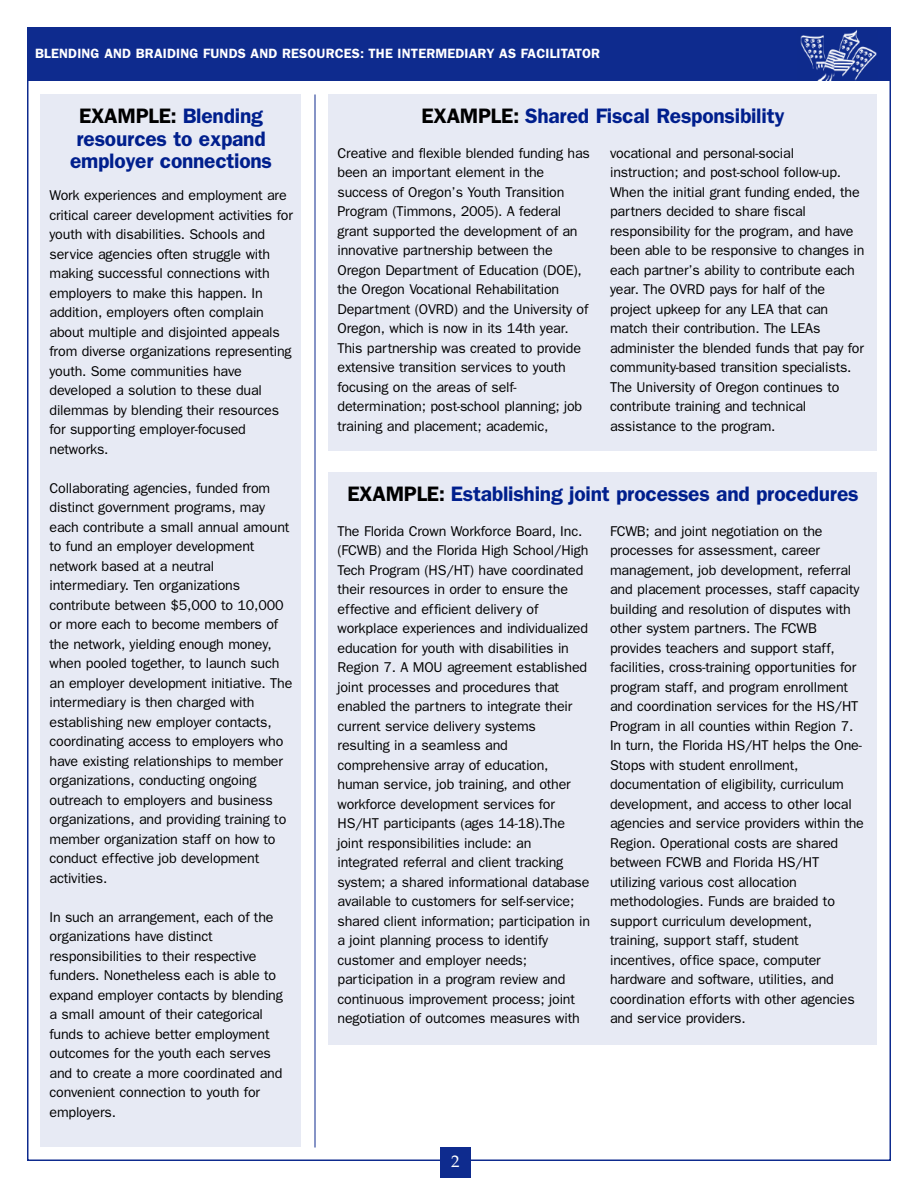
<style>
.page{position:relative;width:918px;height:1188px;background:#fff}
.page>*{position:absolute;margin:0;border:0;box-sizing:border-box;transform-origin:0 0}
.t1{font:600 21px/22.5px "Franklin Gothic";letter-spacing:-.01em;color:#001f8d;text-align:center}
.t2{font:16.5px "Book Antiqua";color:#fff}
.t3{font:14.25px/19.5px "Franklin Gothic";letter-spacing:-.01em;color:#000}
.t4{font:600 13.5px "Franklin Gothic";letter-spacing:.01em;color:#fff}
.s1{color:#000}
</style>
<div class="page">
<div style="left:27px;top:27px;width:864px;height:54px;background:#0e2b8e"></div>
<img style="left:800px;top:30px;width:77px;height:50px">
<hr style="left:315px;top:94px;width:1px;height:1054px;background:#0e2b8e">
<div style="left:40px;top:94px;width:262px;height:1054px;background:#e7eaf4"></div>
<div style="left:328px;top:94px;width:550px;height:358px;background:#e7eaf4"></div>
<div style="left:328px;top:472px;width:550px;height:573px;background:#e7eaf4"></div>
<div style="left:440px;top:1148px;width:30px;height:30px;background:#0e2b8e"></div>
<p class="t4" style="left:35px;top:45px;width:566px">BLENDING AND BRAIDING FUNDS AND RESOURCES: THE INTERMEDIARY AS FACILITATOR</p>
<h1 class="t1" style="left:70px;top:105px;width:204px"><span class="s1">EXAMPLE:</span> Blending resources to expand employer connections</h1>
<p class="t3" style="left:50px;top:186px;width:245px">Work experiences and employment are critical career development activities for youth with disabilities. Schools and service agencies often struggle with making successful connections with employers to make this happen. In addition, employers often complain about multiple and disjointed appeals from diverse organizations representing youth. Some communities have developed a solution to these dual dilemmas by blending their resources for supporting employer-focused networks.</p>
<p class="t3" style="left:50px;top:478px;width:244px">Collaborating agencies, funded from distinct government programs, may each contribute a small annual amount to fund an employer development network based at a neutral intermediary. Ten organizations contribute between $5,000 to 10,000 or more each to become members of the network, yielding enough money, when pooled together, to launch such an employer development initiative. The intermediary is then charged with establishing new employer contacts, coordinating access to employers who have existing relationships to member organizations, conducting ongoing outreach to employers and business organizations, and providing training to member organization staff on how to conduct effective job development activities.</p>
<p class="t3" style="left:50px;top:907px;width:235px">In such an arrangement, each of the organizations have distinct responsibilities to their respective funders. Nonetheless each is able to expand employer contacts by blending a small amount of their categorical funds to achieve better employment outcomes for the youth each serves and to create a more coordinated and convenient connection to youth for employers.</p>
<h1 class="t1" style="left:422px;top:105px;width:364px"><span class="s1">EXAMPLE:</span> Shared Fiscal Responsibility</h1>
<p class="t3" style="left:338px;top:143px;width:254px">Creative and flexible blended funding has been an important element in the success of Oregon’s Youth Transition Program (Timmons, 2005). A federal grant supported the development of an innovative partnership between the Oregon Department of Education (DOE), the Oregon Vocational Rehabilitation Department (OVRD) and the University of Oregon, which is now in its 14th year.<br>This partnership was created to provide extensive transition services to youth focusing on the areas of self&shy;determination; post-school planning; job training and placement; academic,</p>
<p class="t3" style="left:610px;top:143px;width:256px">vocational and personal-social instruction; and post-school follow-up.<br>When the initial grant funding ended, the partners decided to share fiscal responsibility for the program, and have been able to be responsive to changes in each partner’s ability to contribute each year. The OVRD pays for half of the project upkeep for any LEA that can match their contribution. The LEAs administer the blended funds that pay for community-based transition specialists.<br>The University of Oregon continues to contribute training and technical assistance to the program.</p>
<h1 class="t1" style="left:347px;top:483px;width:513px"><span class="s1">EXAMPLE:</span> Establishing joint processes and procedures</h1>
<p class="t3" style="left:338px;top:521px;width:254px">The Florida Crown Workforce Board, Inc. (FCWB) and the Florida High School/High Tech Program (HS/HT) have coordinated their resources in order to ensure the effective and efficient delivery of workplace experiences and individualized education for youth with disabilities in Region 7. A MOU agreement established joint processes and procedures that enabled the partners to integrate their current service delivery systems resulting in a seamless and comprehensive array of education, human service, job training, and other workforce development services for HS/HT participants (ages 14-18).The joint responsibilities include: an integrated referral and client tracking system; a shared informational database available to customers for self-service; shared client information; participation in a joint planning process to identify customer and employer needs; participation in a program review and continuous improvement process; joint negotiation of outcomes measures with</p>
<p class="t3" style="left:610px;top:521px;width:255px">FCWB; and joint negotiation on the processes for assessment, career management, job development, referral and placement processes, staff capacity building and resolution of disputes with other system partners. The FCWB provides teachers and support staff, facilities, cross-training opportunities for program staff, and program enrollment and coordination services for the HS/HT Program in all counties within Region 7.<br>In turn, the Florida HS/HT helps the One-Stops with student enrollment, documentation of eligibility, curriculum development, and access to other local agencies and service providers within the Region. Operational costs are shared between FCWB and Florida HS/HT utilizing various cost allocation methodologies. Funds are braided to support curriculum development, training, support staff, student incentives, office space, computer hardware and software, utilities, and coordination efforts with other agencies and service providers.</p>
<p class="t2" style="left:451px;top:1152px;width:10px">2</p>
</div>
